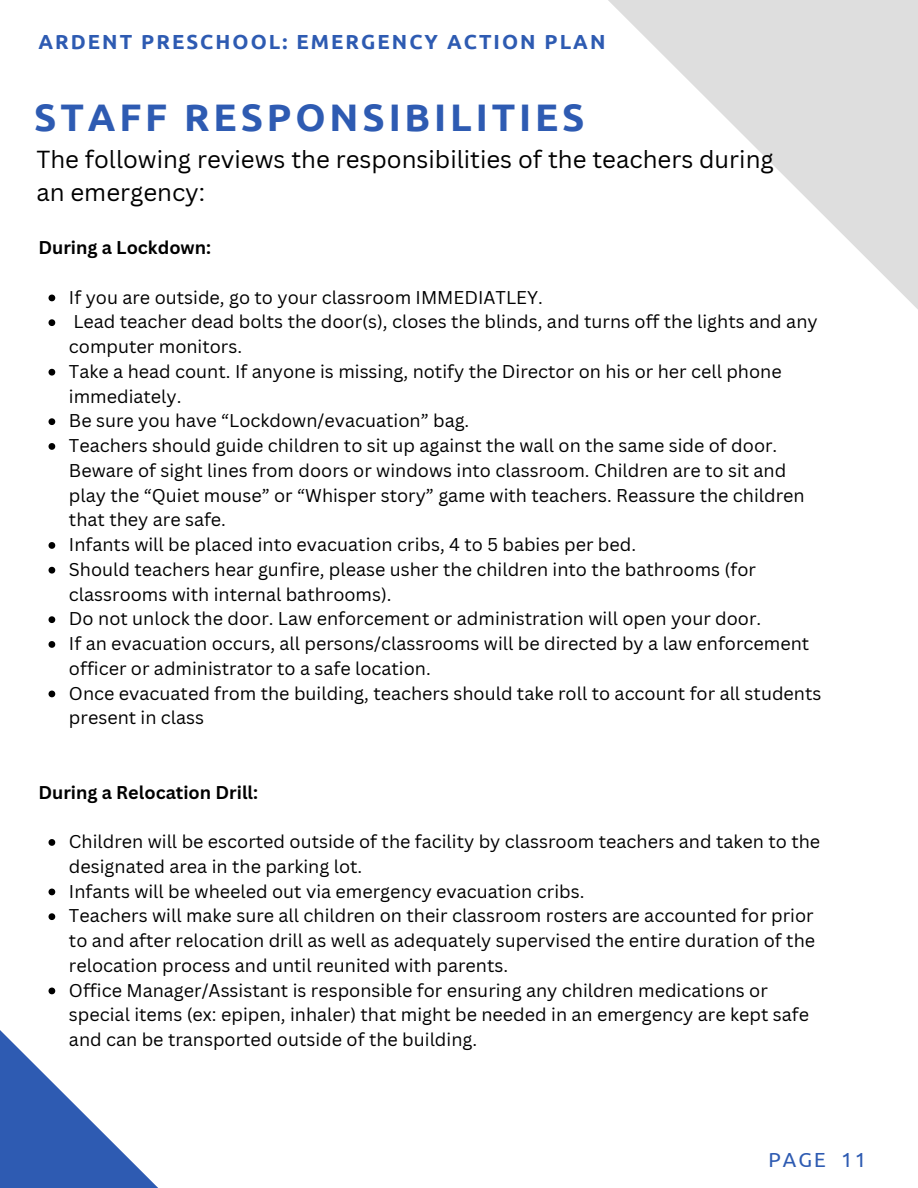
<style>
.page{position:relative;width:918px;height:1188px;background:#fff}
.page>*{position:absolute;margin:0;border:0;box-sizing:border-box;transform-origin:0 0}
.t1{font:700 38.4px "Ubuntu";letter-spacing:.1em;color:#2e5bb2}
.t2{font:24px/32.7px "Canva Sans";color:#000}
.t3{font:700 20.4px "Ubuntu";letter-spacing:.1em;color:#2e5bb2}
.t4{font:20.4px "Ubuntu";letter-spacing:.1em;color:#2e5bb2}
.t5{font:18px/24.8px "Canva Sans";color:#000}
.t6{font:700 18px "Canva Sans";color:#000}
</style>
<div class="page">
<svg style="left:608px;top:0;width:310px;height:309px"></svg>
<svg style="left:0;top:841px;width:158px;height:347px"></svg>
<svg style="left:49px;top:295px;width:6px;height:6px"></svg>
<svg style="left:49px;top:319px;width:6px;height:7px"></svg>
<svg style="left:49px;top:369px;width:6px;height:7px"></svg>
<svg style="left:49px;top:418px;width:6px;height:7px"></svg>
<svg style="left:49px;top:443px;width:6px;height:7px"></svg>
<svg style="left:49px;top:542px;width:6px;height:7px"></svg>
<svg style="left:49px;top:567px;width:6px;height:7px"></svg>
<svg style="left:49px;top:616px;width:6px;height:7px"></svg>
<svg style="left:49px;top:641px;width:6px;height:7px"></svg>
<svg style="left:49px;top:691px;width:6px;height:6px"></svg>
<svg style="left:49px;top:839px;width:6px;height:7px"></svg>
<svg style="left:49px;top:889px;width:6px;height:6px"></svg>
<svg style="left:49px;top:913px;width:6px;height:7px"></svg>
<svg style="left:49px;top:988px;width:6px;height:6px"></svg>
<p class="t3" style="left:38px;top:29px;width:569px">ARDENT PRESCHOOL: EMERGENCY ACTION PLAN</p>
<h1 class="t1" style="left:34px;top:94px;width:552px">STAFF RESPONSIBILITIES</h1>
<h2 class="t2" style="left:36px;top:143px;width:739px">The following reviews the responsibilities of the teachers during an emergency:</h2>
<p class="t6" style="left:38px;top:237px;width:174px">During a Lockdown:</p>
<p class="t5" style="left:69px;top:285px;width:754px">If you are outside, go to your classroom IMMEDIATLEY.<br>Lead teacher dead bolts the door(s), closes the blinds, and turns off the lights and any computer monitors.<br>Take a head count. If anyone is missing, notify the Director on his or her cell phone immediately.<br>Be sure you have “Lockdown/evacuation” bag.<br>Teachers should guide children to sit up against the wall on the same side of door.<br>Beware of sight lines from doors or windows into classroom. Children are to sit and play the “Quiet mouse” or “Whisper story” game with teachers. Reassure the children that they are safe.<br>Infants will be placed into evacuation cribs, 4 to 5 babies per bed.<br>Should teachers hear gunfire, please usher the children into the bathrooms (for classrooms with internal bathrooms).<br>Do not unlock the door. Law enforcement or administration will open your door.<br>If an evacuation occurs, all persons/classrooms will be directed by a law enforcement officer or administrator to a safe location.<br>Once evacuated from the building, teachers should take roll to account for all students present in class</p>
<p class="t6" style="left:38px;top:781px;width:221px">During a Relocation Drill:</p>
<p class="t5" style="left:69px;top:829px;width:753px">Children will be escorted outside of the facility by classroom teachers and taken to the designated area in the parking lot.<br>Infants will be wheeled out via emergency evacuation cribs.<br>Teachers will make sure all children on their classroom rosters are accounted for prior to and after relocation drill as well as adequately supervised the entire duration of the relocation process and until reunited with parents.<br>Office Manager/Assistant is responsible for ensuring any children medications or special items (ex: epipen, inhaler) that might be needed in an emergency are kept safe and can be transported outside of the building.</p>
<p class="t4" style="left:768px;top:1148px;width:99px">PAGE 11</p>
</div>
